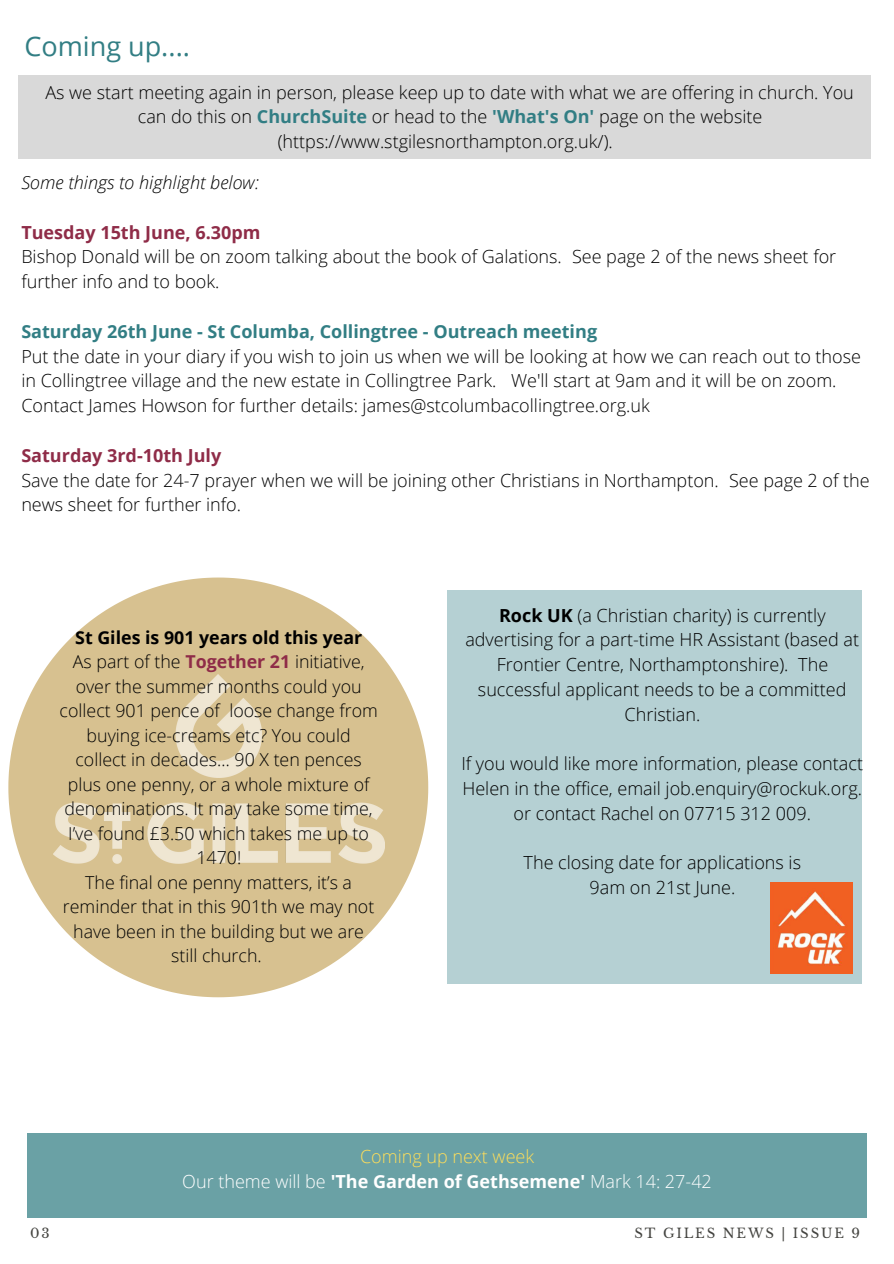
<style>
.page{position:relative;width:894px;height:1264px;background:#fff}
.page>*{position:absolute;margin:0;border:0;box-sizing:border-box;transform-origin:0 0}
.t1{font:27px "Open Sans";color:#327e84}
.t2{font:300 18px/24.8px "Open Sans";color:#000}
.t3{font:700 18px "Open Sans";color:#327e84}
.t4{font:300 18px "Open Sans";color:#fff}
.t5{font:700 18px "Open Sans";color:#8f2c48}
.t6{font:italic 300 18px "Open Sans";color:#000}
.t7{font:300 18px "Open Sans";color:#ffde59}
.t8{font:300 17.85px/24.5px "Open Sans";color:#000;text-align:center}
.t9{font:700 17.85px "Open Sans";color:#000}
.t10{font:13.2px "Libre Baskerville";letter-spacing:.14em;color:#444440}
.s1{font-weight:700;color:#327e84}
.s2{font-weight:700;color:#8f2c48}
.s3{font-weight:700}
</style>
<div class="page">
<div style="left:27px;top:1132px;width:839px;height:85px;background:#6aa1a5"></div>
<div style="left:18px;top:75px;width:852px;height:83px;background:#d9d9d9"></div>
<div style="left:447px;top:590px;width:414px;height:393px;background:#b5d0d3"></div>
<svg style="left:8px;top:577px;width:420px;height:420px;fill:#d7c190"></svg>
<img style="left:53px;top:674px;width:331px;height:201px">
<img style="left:770px;top:882px;width:82px;height:91px">
<p class="t1" style="left:24px;top:27px;width:167px">Coming up....</p>
<p class="t2" style="left:45px;top:79px;width:809px;text-align:center">As we start meeting again in person, please keep up to date with what we are offering in church. You can do this on <span class="s1">ChurchSuite</span> or head to the <span class="s1">'What's On'</span> page on the website</p>
<p class="t2" style="left:277px;top:129px;width:336px">(https://www.stgilesnorthampton.org.uk/).</p>
<p class="t6" style="left:21px;top:170px;width:239px">Some things to highlight below:</p>
<p class="t5" style="left:21px;top:219px;width:241px">Tuesday 15th June, 6.30pm</p>
<p class="t2" style="left:21px;top:244px;width:816px">Bishop Donald will be on zoom talking about the book of Galations. See page 2 of the news sheet for further info and to book.</p>
<p class="t3" style="left:21px;top:318px;width:577px">Saturday 26th June - St Columba, Collingtree - Outreach meeting</p>
<p class="t2" style="left:21px;top:343px;width:841px">Put the date in your diary if you wish to join us when we will be looking at how we can reach out to those in Collingtree village and the new estate in Collingtree Park. We'll start at 9am and it will be on zoom.<br>Contact James Howson for further details: james@stcolumbacollingtree.org.uk</p>
<p class="t5" style="left:21px;top:442px;width:201px">Saturday 3rd-10th July</p>
<p class="t2" style="left:21px;top:467px;width:849px">Save the date for 24-7 prayer when we will be joining other Christians in Northampton. See page 2 of the news sheet for further info.</p>
<p class="t9" style="left:75px;top:625px;width:288px">St Giles is 901 years old this year</p>
<p class="t8" style="left:60px;top:649px;width:319px">As part of the <span class="s2">Together 21</span> initiative, over the summer months could you collect 901 pence of loose change from buying ice-creams etc? You could collect in decades… 90 X ten pences plus one penny, or a whole mixture of denominations. It may take some time,<br>I’ve found £3.50 which takes me up to<br>1470!</p>
<p class="t8" style="left:63px;top:869px;width:313px">The final one penny matters, it’s a reminder that in this 901th we may not have been in the building but we are still church.</p>
<p class="t2" style="left:465px;top:602px;width:395px;text-align:center"><span class="s3">Rock UK</span> (a Christian charity) is currently advertising for a part-time HR Assistant (based at Frontier Centre, Northamptonshire). The successful applicant needs to be a committed Christian.</p>
<p class="t2" style="left:461px;top:751px;width:403px;text-align:center">If you would like more information, please contact<br>Helen in the office, email job.enquiry@rockuk.org. or contact Rachel on 07715 312 009.</p>
<p class="t2" style="left:523px;top:850px;width:279px">The closing date for applications is</p>
<p class="t2" style="left:589px;top:874px;width:147px">9am on 21st June.</p>
<p class="t7" style="left:360px;top:1143px;width:175px">Coming up next week</p>
<p class="t4" style="left:182px;top:1168px;width:531px">Our theme will be <span class="s3">'The Garden of Gethsemene'</span> Mark 14: 27-42</p>
<p class="t10" style="left:30px;top:1225px;width:21px">03</p>
<p class="t10" style="left:634px;top:1225px;width:227px">ST GILES NEWS | ISSUE 9</p>
</div>
